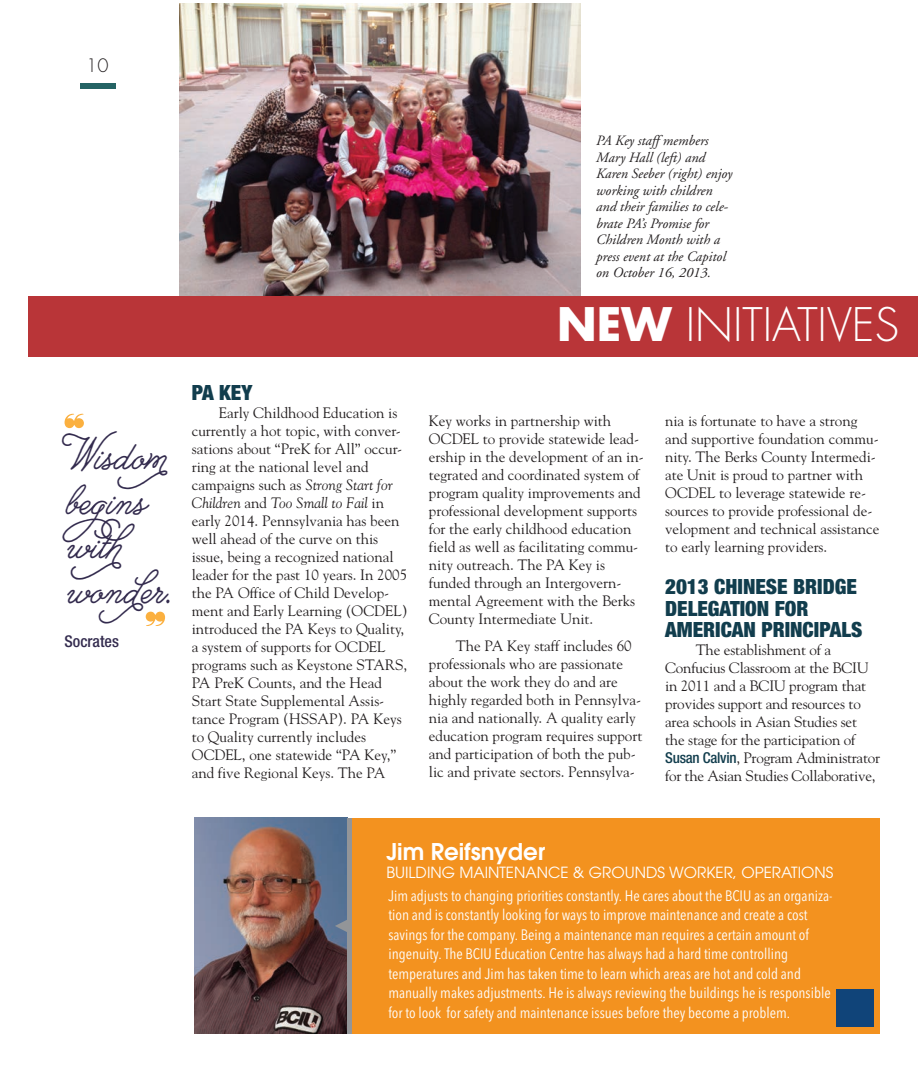
<style>
.page{position:relative;width:918px;height:1080px;background:#fff}
.page>*{position:absolute;margin:0;border:0;box-sizing:border-box;transform-origin:0 0}
.t1{font:48.6px/44.5px "Melany Lane";color:#332b4e}
.t2{font:300 45px "Futura";color:#fff}
.t3{font:600 22.95px "Avant Garde";color:#fff}
.t4{font:900 condensed 21px/21.6px "Helvetica Neue";color:#113d4d}
.t5{font:300 18px "Futura";color:#231f20}
.t6{font:500 condensed 16.2px "Helvetica Neue";color:#332b4e}
.t7{font:15.3px "Avant Garde";color:#fff}
.t8{font:15px/18px "Goudy";color:#231f20}
.t9{font:15px/19.5px "Avenir Next Condensed";color:#fff}
.t10{font:italic 14.25px/16.5px "Adobe Garamond";color:#231f20}
.s1{font-weight:700}
.s2{font-style:italic}
.s3{font-family:"Helvetica Neue";font-weight:500;font-stretch:condensed;color:#113d4d}
</style>
<div class="page">
<img style="left:179px;top:3px;width:401px;height:293px">
<div style="left:80px;top:83px;width:35px;height:6px;background:#246364"></div>
<div style="left:351px;top:818px;width:529px;height:216px;background:#f3921f"></div>
<img style="left:194px;top:818px;width:153px;height:216px">
<div style="left:347px;top:818px;width:5px;height:216px;background:#939598"></div>
<svg style="left:335px;top:919px;width:12px;height:14px"></svg>
<div style="left:28px;top:296px;width:890px;height:61px;background:#b93538"></div>
<svg style="left:146px;top:612px;width:19px;height:14px"></svg>
<svg style="left:65px;top:414px;width:19px;height:14px"></svg>
<div style="left:836px;top:990px;width:38px;height:37px;background:#104479"></div>
<p class="t5" style="left:86px;top:57px;width:24px">10</p>
<h1 class="t1" style="left:65px;top:436px;width:133px">Wisdom begins with wonder.</h1>
<p class="t6" style="left:65px;top:636px;width:56px">Socrates</p>
<p class="t10" style="left:596px;top:134px;width:138px">PA Key staff members<br>Mary Hall (left) and<br>Karen Seeber (right) enjoy working with children and their families to cele&shy;brate PA’s Promise for<br>Children Month with a press event at the Capitol on October 16, 2013.</p>
<h2 class="t2" style="left:557px;top:304px;width:344px"><span class="s1">NEW</span> INITIATIVES</h2>
<h3 class="t4" style="left:192px;top:383px;width:62px">PA KEY</h3>
<p class="t8" style="left:192px;top:403px;width:217px;text-indent:27px">Early Childhood Education is currently a hot topic, with conver&shy;sations about “PreK for All” occur&shy;ring at the national level and campaigns such as <span class="s2">Strong Start for<br>Children</span> and <span class="s2">Too Small to Fail</span> in early 2014. Pennsylvania has been well ahead of the curve on this issue, being a recognized national leader for the past 10 years. In 2005 the PA Office of Child Develop&shy;ment and Early Learning (OCDEL) introduced the PA Keys to Quality, a system of supports for OCDEL programs such as Keystone STARS,<br>PA PreK Counts, and the Head<br>Start State Supplemental Assis&shy;tance Program (HSSAP). PA Keys to Quality currently includes<br>OCDEL, one statewide “PA Key,” and five Regional Keys. The PA</p>
<p class="t8" style="left:429px;top:412px;width:216px">Key works in partnership with<br>OCDEL to provide statewide lead&shy;ership in the development of an in&shy;tegrated and coordinated system of program quality improvements and professional development supports for the early childhood education field as well as facilitating commu&shy;nity outreach. The PA Key is funded through an Intergovern&shy;mental Agreement with the Berks<br>County Intermediate Unit.</p>
<p class="t8" style="left:429px;top:637px;width:215px;text-indent:27px">The PA Key staff includes 60 professionals who are passionate about the work they do and are highly regarded both in Pennsylva&shy;nia and nationally. A quality early education program requires support and participation of both the pub&shy;lic and private sectors. Pennsylva-</p>
<p class="t8" style="left:665px;top:412px;width:216px">nia is fortunate to have a strong and supportive foundation commu&shy;nity. The Berks County Intermedi&shy;ate Unit is proud to partner with OCDEL to leverage statewide re&shy;sources to provide professional de&shy;velopment and technical assistance to early learning providers.</p>
<h3 class="t4" style="left:665px;top:578px;width:199px">2013 CHINESE BRIDGE<br>DELEGATION FOR<br>AMERICAN PRINCIPALS</h3>
<p class="t8" style="left:665px;top:641px;width:216px;text-indent:31px">The establishment of a<br>Confucius Classroom at the BCIU in 2011 and a BCIU program that provides support and resources to area schools in Asian Studies set the stage for the participation of<br><span class="s3">Susan Calvin</span>, Program Administrator for the Asian Studies Collaborative,</p>
<h3 class="t3" style="left:386px;top:843px;width:160px">Jim Reifsnyder</h3>
<p class="t7" style="left:386px;top:866px;width:449px">BUILDING MAINTENANCE &amp; GROUNDS WORKER, OPERATIONS</p>
<p class="t9" style="left:388px;top:885px;width:446px">Jim adjusts to changing priorities constantly. He cares about the BCIU as an organiza&shy;tion and is constantly looking for ways to improve maintenance and create a cost savings for the company. Being a maintenance man requires a certain amount of ingenuity. The BCIU Education Centre has always had a hard time controlling temperatures and Jim has taken time to learn which areas are hot and cold and manually makes adjustments. He is always reviewing the buildings he is responsible for to look for safety and maintenance issues before they become a problem.</p>
</div>
